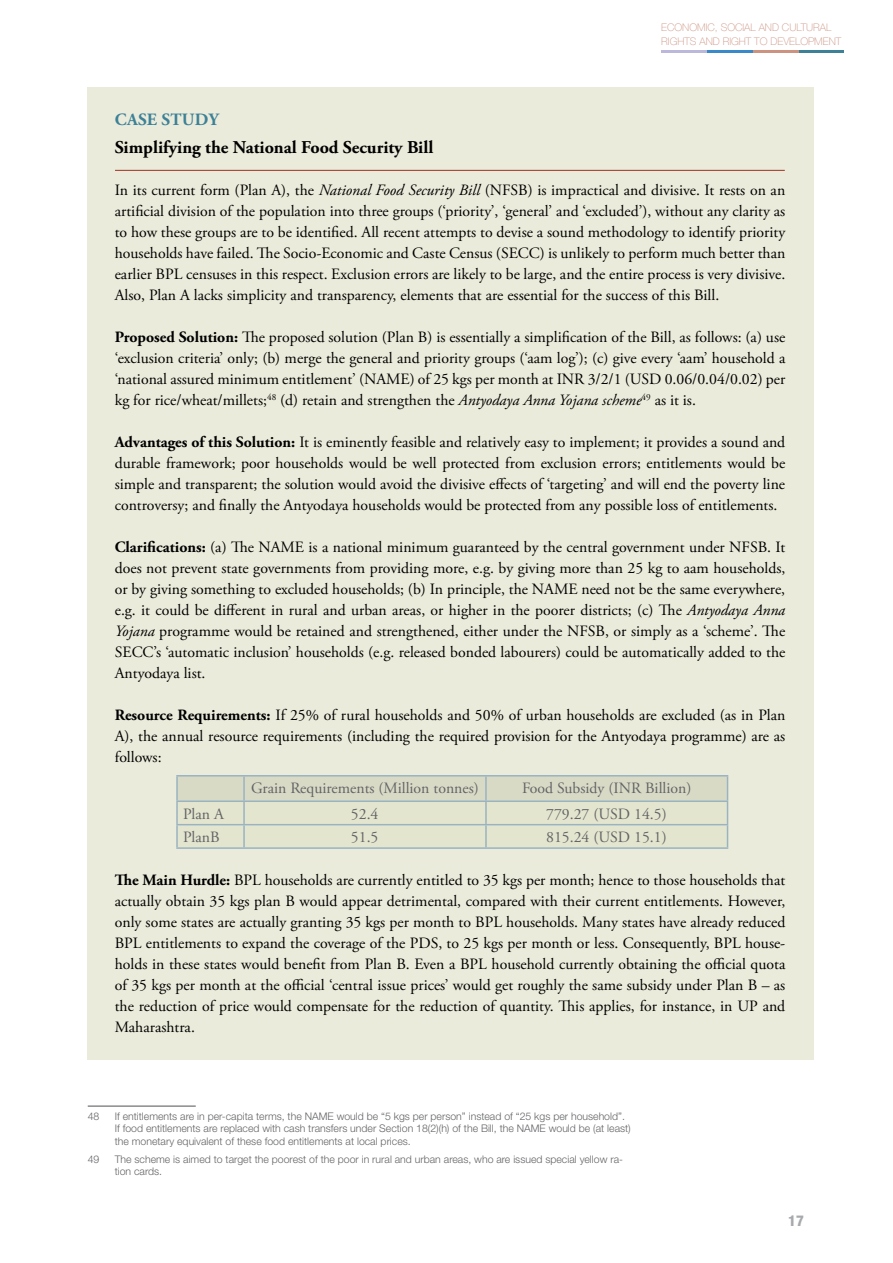
<style>
.page{position:relative;width:893px;height:1263px;background:#fff}
.page>*{position:absolute;margin:0;border:0;box-sizing:border-box;transform-origin:0 0}
.t1{font:700 18px "Adobe Garamond Pro";color:#000}
.t2{font:700 17.25px "Adobe Garamond Pro";letter-spacing:.015em;color:#3c8197}
.t3{font:15.75px/21px "Adobe Garamond Pro";color:#000;text-align:justify}
.t4{font:15.75px "Adobe Garamond Pro";color:#636466}
.t5{font:800 condensed 15px "Helvetica Neue";color:#a7a9ac}
.t6{font:300 10.5px/12.6px "Helvetica Neue";color:#636466}
.t7{font:100 10.5px/13.6px "Helvetica Neue";color:#cc9381}
.s1{font-style:italic}
.s2{font-weight:700}
</style>
<div class="page">
<hr style="left:798px;top:50px;width:46px;height:2px;background:#3c8197">
<hr style="left:707px;top:50px;width:46px;height:2px;background:#3a89c9">
<hr style="left:753px;top:50px;width:45px;height:2px;background:#cc9381">
<hr style="left:661px;top:50px;width:46px;height:2px;background:#bbb8dc">
<div style="left:88px;top:88px;width:726px;height:972px;background:#ebebdb"></div>
<hr style="left:176px;top:775px;width:68px;height:1px;background:#99b3c1">
<hr style="left:176px;top:776px;width:2px;height:24px;background:#99b3c1">
<hr style="left:244px;top:775px;width:242px;height:1px;background:#99b3c1">
<hr style="left:486px;top:775px;width:242px;height:1px;background:#99b3c1">
<hr style="left:176px;top:800px;width:68px;height:2px;background:#99b3c1">
<hr style="left:176px;top:802px;width:2px;height:22px;background:#99b3c1">
<hr style="left:176px;top:824px;width:68px;height:1px;background:#99b3c1">
<hr style="left:176px;top:825px;width:2px;height:22px;background:#99b3c1">
<svg style="left:177px;top:776px;width:551px;height:71px"></svg>
<hr style="left:176px;top:847px;width:68px;height:2px;background:#99b3c1">
<hr style="left:244px;top:847px;width:242px;height:2px;background:#99b3c1">
<hr style="left:486px;top:847px;width:242px;height:2px;background:#99b3c1">
<hr style="left:88px;top:1105px;width:108px;height:2px;background:#636466">
<hr style="left:115px;top:170px;width:670px;height:1px;background:#a84434">
<p class="t7" style="left:661px;top:21px;width:181px">ECONOMIC, SOCIAL AND CULTURAL<br>RIGHTS AND RIGHT TO DEVELOPMENT</p>
<p class="t2" style="left:115px;top:110px;width:105px">Case Study</p>
<p class="t1" style="left:115px;top:137px;width:320px">Simplifying the National Food Security Bill</p>
<p class="t3" style="left:115px;top:180px;width:672px">In its current form (Plan A), the <span class="s1">National Food Security Bill</span> (NFSB) is impractical and divisive. It rests on an artificial division of the population into three groups (‘priority’, ‘general’ and ‘excluded’), without any clarity as to how these groups are to be identified. All recent attempts to devise a sound methodology to identify priority households have failed. The Socio-Economic and Caste Census (SECC) is unlikely to perform much better than earlier BPL censuses in this respect. Exclusion errors are likely to be large, and the entire process is very divisive.<br>Also, Plan A lacks simplicity and transparency, elements that are essential for the success of this Bill.</p>
<p class="t3" style="left:115px;top:327px;width:672px"><span class="s2">Proposed Solution:</span> The proposed solution (Plan B) is essentially a simplification of the Bill, as follows: (a) use ‘exclusion criteria’ only; (b) merge the general and priority groups (‘aam log’); (c) give every ‘aam’ household a ‘national assured minimum entitlement’ (NAME) of 25 kgs per month at INR 3/2/1 (USD 0.06/0.04/0.02) per kg for rice/wheat/millets;<sup>48</sup> (d) retain and strengthen the <span class="s1">Antyodaya Anna Yojana scheme</span><sup>49</sup> as it is.</p>
<p class="t3" style="left:115px;top:432px;width:672px"><span class="s2">Advantages of this Solution:</span> It is eminently feasible and relatively easy to implement; it provides a sound and durable framework; poor households would be well protected from exclusion errors; entitlements would be simple and transparent; the solution would avoid the divisive effects of ‘targeting’ and will end the poverty line controversy; and finally the Antyodaya households would be protected from any possible loss of entitlements.</p>
<p class="t3" style="left:115px;top:537px;width:672px"><span class="s2">Clarifications:</span> (a) The NAME is a national minimum guaranteed by the central government under NFSB. It does not prevent state governments from providing more, e.g. by giving more than 25 kg to aam households, or by giving something to excluded households; (b) In principle, the NAME need not be the same everywhere, e.g. it could be different in rural and urban areas, or higher in the poorer districts; (c) The <span class="s1">Antyodaya Anna Yojana</span> programme would be retained and strengthened, either under the NFSB, or simply as a ‘scheme’. The SECC’s ‘automatic inclusion’ households (e.g. released bonded labourers) could be automatically added to the Antyodaya list.</p>
<p class="t3" style="left:115px;top:705px;width:672px"><span class="s2">Resource Requirements:</span> If 25% of rural households and 50% of urban households are excluded (as in Plan A), the annual resource requirements (including the required provision for the Antyodaya programme) are as follows:</p>
<p class="t4" style="left:251px;top:779px;width:229px">Grain Requirements (Million tonnes)</p>
<p class="t4" style="left:522px;top:779px;width:171px">Food Subsidy (INR Billion)</p>
<p class="t4" style="left:183px;top:804px;width:42px">Plan A</p>
<p class="t4" style="left:351px;top:804px;width:29px">52.4</p>
<p class="t4" style="left:546px;top:804px;width:122px">779.27 (USD 14.5)</p>
<p class="t4" style="left:183px;top:828px;width:38px">PlanB</p>
<p class="t4" style="left:351px;top:828px;width:29px">51.5</p>
<p class="t4" style="left:546px;top:828px;width:122px">815.24 (USD 15.1)</p>
<p class="t3" style="left:115px;top:870px;width:672px"><span class="s2">The Main Hurdle:</span> BPL households are currently entitled to 35 kgs per month; hence to those households that actually obtain 35 kgs plan B would appear detrimental, compared with their current entitlements. However, only some states are actually granting 35 kgs per month to BPL households. Many states have already reduced BPL entitlements to expand the coverage of the PDS, to 25 kgs per month or less. Consequently, BPL house&shy;holds in these states would benefit from Plan B. Even a BPL household currently obtaining the official quota of 35 kgs per month at the official ‘central issue prices’ would get roughly the same subsidy under Plan B – as the reduction of price would compensate for the reduction of quantity. This applies, for instance, in UP and Maharashtra.</p>
<p class="t6" style="left:88px;top:1109px;width:13px">48</p>
<p class="t6" style="left:115px;top:1109px;width:518px">If entitlements are in per-capita terms, the NAME would be “5 kgs per person” instead of “25 kgs per household”.<br>If food entitlements are replaced with cash transfers under Section 18(2)(h) of the Bill, the NAME would be (at least) the monetary equivalent of these food entitlements at local prices.</p>
<p class="t6" style="left:88px;top:1152px;width:13px">49</p>
<p class="t6" style="left:115px;top:1152px;width:510px">The scheme is aimed to target the poorest of the poor in rural and urban areas, who are issued special yellow ra&shy;tion cards.</p>
<p class="t5" style="left:788px;top:1211px;width:17px">17</p>
</div>
